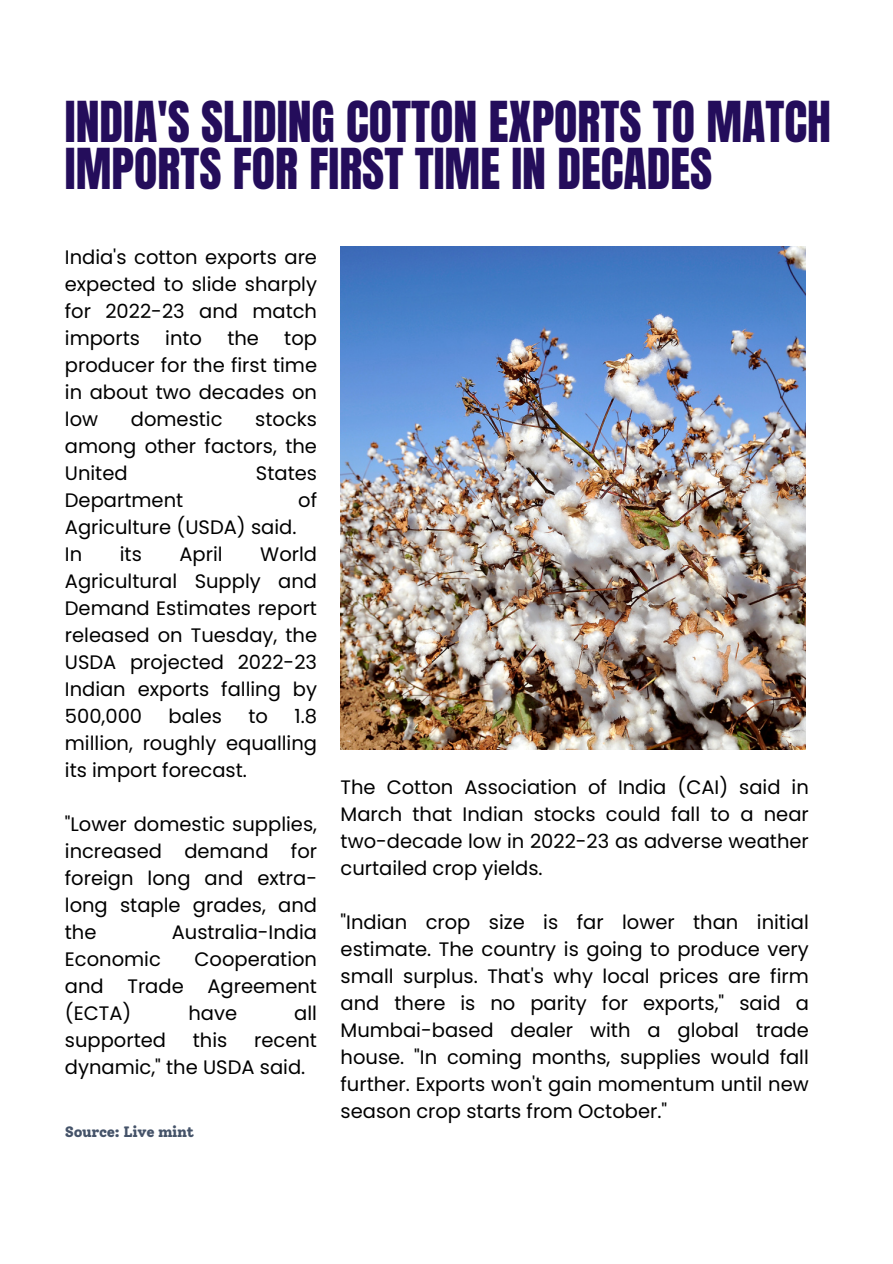
<style>
.page{position:relative;width:893px;height:1264px;background:#fff}
.page>*{position:absolute;margin:0;border:0;box-sizing:border-box;transform-origin:0 0}
.t1{font:48px/47.1px "Anton";color:#240d5b}
.t2{font:19.5px/27px "Poppins";color:#000;text-align:justify}
.t3{font:800 15px "Solway";letter-spacing:-.025em;color:#455369}
</style>
<div class="page">
<img style="left:340px;top:246px;width:465px;height:503px">
<p class="t1" style="left:65px;top:99px;width:767px">INDIA'S SLIDING COTTON EXPORTS TO MATCH<br>IMPORTS FOR FIRST TIME IN DECADES</p>
<p class="t2" style="left:65px;top:243px;width:254px">India's cotton exports are expected to slide sharply for 2022-23 and match imports</p>
<p class="t2" style="left:165px;top:324px;width:38px">into</p>
<p class="t2" style="left:227px;top:324px;width:33px">the</p>
<p class="t2" style="left:65px;top:324px;width:254px;text-indent:219px">top producer for the first time in about two decades on low</p>
<p class="t2" style="left:131px;top:405px;width:93px">domestic</p>
<p class="t2" style="left:65px;top:405px;width:254px;text-indent:190px">stocks among other factors, the United</p>
<p class="t2" style="left:256px;top:459px;width:63px">States</p>
<p class="t2" style="left:65px;top:486px;width:120px">Department</p>
<p class="t2" style="left:298px;top:486px;width:20px">of</p>
<p class="t2" style="left:65px;top:513px;width:233px">Agriculture (USDA) said.</p>
<p class="t2" style="left:65px;top:540px;width:19px">In</p>
<p class="t2" style="left:120px;top:540px;width:24px">its</p>
<p class="t2" style="left:179px;top:540px;width:45px">April</p>
<p class="t2" style="left:65px;top:540px;width:254px;text-indent:195px">World Agricultural Supply and Demand Estimates report released on Tuesday, the USDA projected 2022-23<br>Indian exports falling by 500,000</p>
<p class="t2" style="left:169px;top:702px;width:55px">bales</p>
<p class="t2" style="left:248px;top:702px;width:21px">to</p>
<p class="t2" style="left:65px;top:702px;width:254px;text-indent:229px">1.8 million, roughly equalling its import forecast.</p>
<p class="t2" style="left:65px;top:810px;width:254px">"Lower domestic supplies, increased demand for foreign long and extra&shy;long staple grades, and the</p>
<p class="t2" style="left:172px;top:918px;width:147px">Australia-India</p>
<p class="t2" style="left:65px;top:945px;width:254px;text-indent:130px">Cooperation and Trade Agreement (ECTA)</p>
<p class="t2" style="left:65px;top:945px;width:97px">Economic</p>
<p class="t2" style="left:188px;top:999px;width:50px">have</p>
<p class="t2" style="left:294px;top:999px;width:24px">all</p>
<p class="t2" style="left:65px;top:1026px;width:103px">supported</p>
<p class="t2" style="left:193px;top:1026px;width:36px">this</p>
<p class="t2" style="left:65px;top:1026px;width:254px;text-indent:189px">recent dynamic," the USDA said.</p>
<p class="t3" style="left:65px;top:1122px;width:131px">Source: Live mint</p>
<p class="t2" style="left:340px;top:774px;width:470px">The Cotton Association of India (CAI) said in March that Indian stocks could fall to a near two-decade low in 2022-23 as adverse weather curtailed crop yields.</p>
<p class="t2" style="left:340px;top:909px;width:470px">"Indian crop size is far lower than initial estimate. The country is going to produce very small surplus. That's why local prices are firm and there is no parity for exports," said a Mumbai-based dealer with a global trade house. "In coming months, supplies would fall further. Exports won't gain momentum until new season crop starts from October."</p>
</div>
